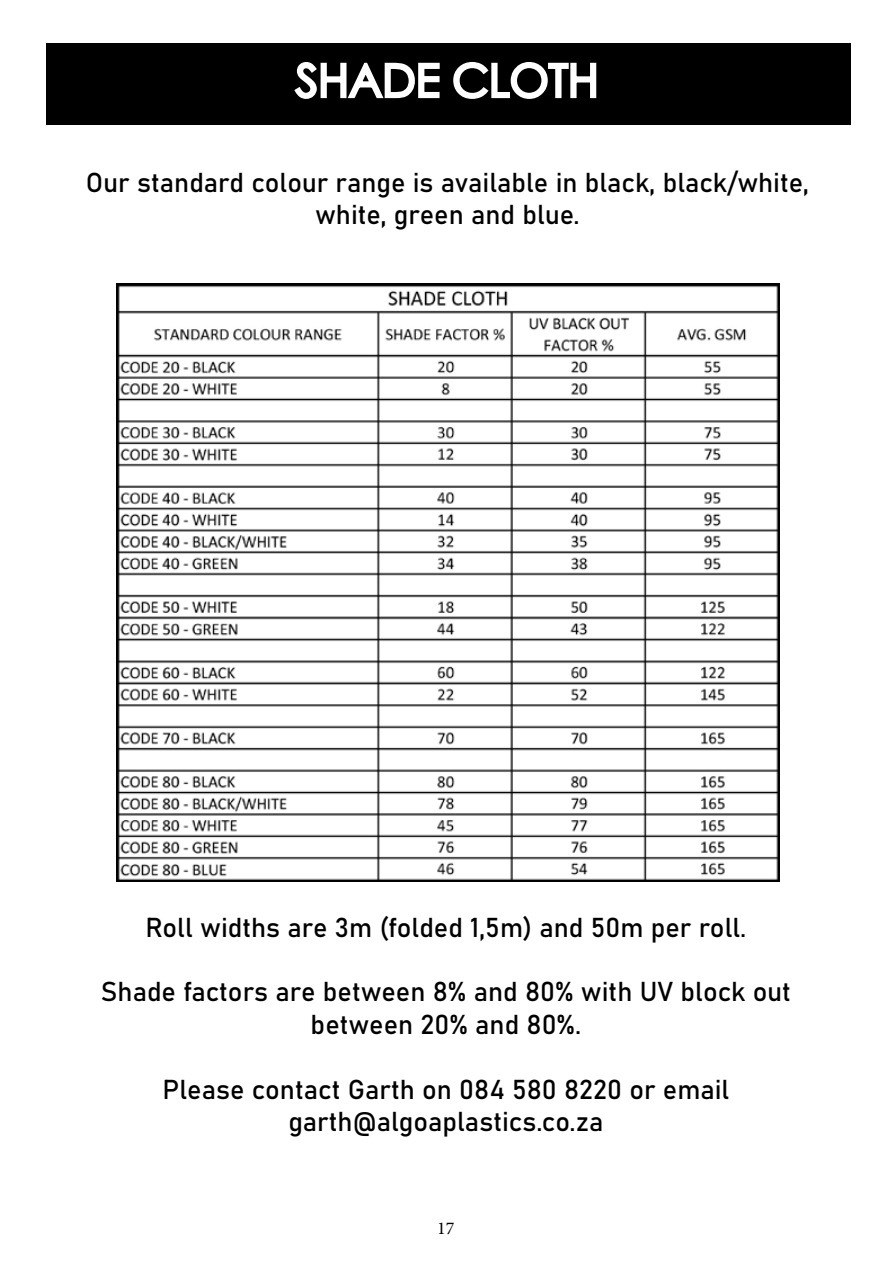
<style>
.page{position:relative;width:893px;height:1263px;background:#fff}
.page>*{position:absolute;margin:0;border:0;box-sizing:border-box;transform-origin:0 0}
.t1{font:45px "Century Gothic";color:#fff}
.t2{font:27px/32.4px "Bahnschrift";color:#000;text-align:center}
.t3{font:18px "Minion Pro";color:#000}
</style>
<div class="page">
<div style="left:46px;top:44px;width:804px;height:80px;background:#000"></div>
<svg style="left:294px;top:62px;width:146px;height:37px"></svg>
<svg style="left:453px;top:62px;width:144px;height:37px"></svg>
<img style="left:117px;top:284px;width:662px;height:597px">
<h1 class="t1" style="left:296px;top:49px;width:304px">SHADE CLOTH</h1>
<p class="t2" style="left:86px;top:164px;width:725px">Our standard colour range is available in black, black/white, white, green and blue.</p>
<p class="t2" style="left:145px;top:909px;width:602px">Roll widths are 3m (folded 1,5m) and 50m per roll.</p>
<p class="t2" style="left:101px;top:974px;width:691px">Shade factors are between 8% and 80% with UV block out between 20% and 80%.</p>
<p class="t2" style="left:163px;top:1071px;width:568px">Please contact Garth on 084 580 8220 or email garth@algoaplastics.co.za</p>
<p class="t3" style="left:437px;top:1217px;width:19px">17</p>
</div>
